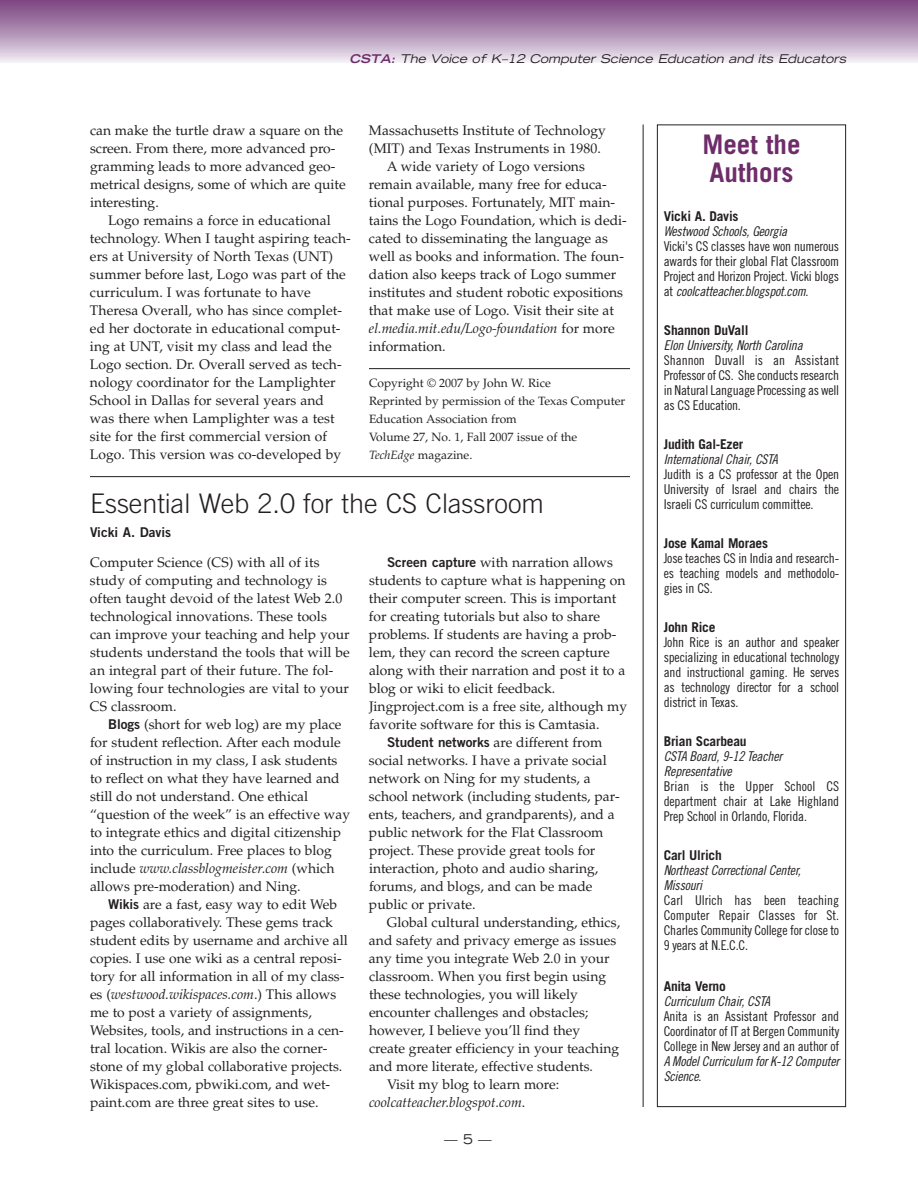
<style>
.page{position:relative;width:918px;height:1188px;background:#fff}
.page>*{position:absolute;margin:0;border:0;box-sizing:border-box;transform-origin:0 0}
.t1{font:300 27px "Trade Gothic";color:#231f20}
.t2{font:700 27px/28.5px "Trade Gothic";color:#6e2d6a}
.t3{font:13.8px/18px "Palatino";color:#231f20}
.t4{font:italic 13.8px "Palatino";color:#231f20}
.t5{font:13.5px/15px "Trade Gothic Cond Eighteen";letter-spacing:-.015em;color:#231f20;text-align:justify}
.t6{font:13.5px/15px "Trade Gothic Cond Eighteen Obl";letter-spacing:-.015em;color:#231f20}
.t7{font:700 13.5px "Trade Gothic";letter-spacing:-.015em;color:#231f20}
.t8{font:13.5px "Trade Gothic Bold Two";color:#231f20}
.t9{font:expanded 13.5px "Trade Gothic LH";color:#231f20}
.t10{font:12px/18px "Palatino";color:#231f20}
.t11{font:italic expanded 12px "Trade Gothic LH";color:#231f20}
.s1{font-weight:700;color:#6e2d6a}
.s2{font-style:normal}
.s3{font-style:italic}
.s4{font-family:"Trade Gothic Bold Two";font-size:13.5px}
.s5{font-family:"Trade Gothic Cond Eighteen"}
</style>
<div class="page">
<div style="left:0;top:0;width:918px;height:63px;background:linear-gradient(to bottom,#773f7d,#ede7f0)"></div>
<hr style="left:643px;top:124px;width:1px;height:983px;background:#231f20">
<div style="left:657px;top:124px;width:189px;height:983px;border:1px solid #231f20"></div>
<hr style="left:369px;top:368px;width:261px;height:1px;background:#231f20">
<hr style="left:90px;top:476px;width:540px;height:1px;background:#231f20">
<p class="t11" style="left:349px;top:54px;width:500px"><span class="s1">CSTA:</span> The Voice of K–12 Computer Science Education and its Educators</p>
<p class="t3" style="left:90px;top:123px;width:257px">can make the turtle draw a square on the screen. From there, more advanced pro&shy;gramming leads to more advanced geo&shy;metrical designs, some of which are quite interesting.</p>
<p class="t3" style="left:90px;top:213px;width:262px;text-indent:18px">Logo remains a force in educational technology. When I taught aspiring teach&shy;ers at University of North Texas (UNT) summer before last, Logo was part of the curriculum. I was fortunate to have Theresa Overall, who has since complet&shy;ed her doctorate in educational comput&shy;ing at UNT, visit my class and lead the Logo section. Dr. Overall served as tech&shy;nology coordinator for the Lamplighter School in Dallas for several years and was there when Lamplighter was a test site for the first commercial version of Logo. This version was co-developed by</p>
<p class="t3" style="left:369px;top:123px;width:238px">Massachusetts Institute of Technology</p>
<p class="t3" style="left:369px;top:141px;width:233px">(MIT) and Texas Instruments in 1980.</p>
<p class="t3" style="left:387px;top:159px;width:199px">A wide variety of Logo versions</p>
<p class="t3" style="left:369px;top:177px;width:239px">remain available, many free for educa-</p>
<p class="t3" style="left:369px;top:195px;width:248px">tional purposes. Fortunately, MIT main-</p>
<p class="t3" style="left:369px;top:213px;width:259px">tains the Logo Foundation, which is dedi-</p>
<p class="t3" style="left:369px;top:231px;width:240px">cated to disseminating the language as</p>
<p class="t3" style="left:369px;top:249px;width:256px">well as books and information. The foun-</p>
<p class="t3" style="left:369px;top:267px;width:249px">dation also keeps track of Logo summer</p>
<p class="t3" style="left:369px;top:285px;width:256px">institutes and student robotic expositions</p>
<p class="t3" style="left:369px;top:303px;width:247px">that make use of Logo. Visit their site at</p>
<p class="t4" style="left:369px;top:323px;width:247px">el.media.mit.edu/Logo-foundation <span class="s2">for more</span></p>
<p class="t3" style="left:369px;top:339px;width:78px">information.</p>
<p class="t10" style="left:369px;top:375px;width:258px">Copyright © 2007 by John W. Rice<br>Reprinted by permission of the Texas Computer<br>Education Association from<br>Volume 27, No. 1, Fall 2007 issue of the<br><span class="s3">TechEdge</span> magazine.</p>
<h1 class="t1" style="left:90px;top:494px;width:456px">Essential Web 2.0 for the CS Classroom</h1>
<p class="t8" style="left:90px;top:527px;width:83px">Vicki A. Davis</p>
<p class="t3" style="left:90px;top:555px;width:261px">Computer Science (CS) with all of its study of computing and technology is often taught devoid of the latest Web 2.0 technological innovations. These tools can improve your teaching and help your students understand the tools that will be an integral part of their future. The fol&shy;lowing four technologies are vital to your CS classroom.</p>
<p class="t3" style="left:90px;top:717px;width:262px;text-indent:18px"><span class="s4">Blogs</span> (short for web log) are my place for student reflection. After each module of instruction in my class, I ask students to reflect on what they have learned and still do not understand. One ethical “question of the week” is an effective way to integrate ethics and digital citizenship into the curriculum. Free places to blog include <span class="s3">www.classblogmeister.com</span> (which allows pre-moderation) and Ning.</p>
<p class="t3" style="left:90px;top:897px;width:260px;text-indent:18px"><span class="s4">Wikis</span> are a fast, easy way to edit Web pages collaboratively. These gems track student edits by username and archive all copies. I use one wiki as a central reposi&shy;tory for all information in all of my class&shy;es (<span class="s3">westwood.wikispaces.com</span>.) This allows me to post a variety of assignments, Websites, tools, and instructions in a cen&shy;tral location. Wikis are also the corner&shy;stone of my global collaborative projects.<br>Wikispaces.com, pbwiki.com, and wet&shy;paint.com are three great sites to use.</p>
<p class="t3" style="left:387px;top:555px;width:228px"><span class="s4">Screen capture</span> with narration allows</p>
<p class="t3" style="left:369px;top:573px;width:258px">students to capture what is happening on</p>
<p class="t3" style="left:369px;top:591px;width:249px">their computer screen. This is important</p>
<p class="t3" style="left:369px;top:609px;width:233px">for creating tutorials but also to share</p>
<p class="t3" style="left:369px;top:627px;width:249px">problems. If students are having a prob-</p>
<p class="t3" style="left:369px;top:645px;width:242px">lem, they can record the screen capture</p>
<p class="t3" style="left:369px;top:663px;width:258px">along with their narration and post it to a</p>
<p class="t3" style="left:369px;top:681px;width:188px">blog or wiki to elicit feedback.</p>
<p class="t3" style="left:369px;top:699px;width:260px">Jingproject.com is a free site, although my</p>
<p class="t3" style="left:369px;top:717px;width:232px">favorite software for this is Camtasia.</p>
<p class="t3" style="left:387px;top:735px;width:217px"><span class="s4">Student networks</span> are different from</p>
<p class="t3" style="left:369px;top:753px;width:239px">social networks. I have a private social</p>
<p class="t3" style="left:369px;top:771px;width:223px">network on Ning for my students, a</p>
<p class="t3" style="left:369px;top:789px;width:252px">school network (including students, par-</p>
<p class="t3" style="left:369px;top:807px;width:247px">ents, teachers, and grandparents), and a</p>
<p class="t3" style="left:369px;top:825px;width:236px">public network for the Flat Classroom</p>
<p class="t3" style="left:369px;top:843px;width:228px">project. These provide great tools for</p>
<p class="t3" style="left:369px;top:861px;width:231px">interaction, photo and audio sharing,</p>
<p class="t3" style="left:369px;top:879px;width:225px">forums, and blogs, and can be made</p>
<p class="t3" style="left:369px;top:897px;width:108px">public or private.</p>
<p class="t3" style="left:387px;top:915px;width:235px">Global cultural understanding, ethics,</p>
<p class="t3" style="left:369px;top:933px;width:249px">and safety and privacy emerge as issues</p>
<p class="t3" style="left:369px;top:951px;width:242px">any time you integrate Web 2.0 in your</p>
<p class="t3" style="left:369px;top:969px;width:239px">classroom. When you first begin using</p>
<p class="t3" style="left:369px;top:987px;width:210px">these technologies, you will likely</p>
<p class="t3" style="left:369px;top:1005px;width:221px">encounter challenges and obstacles;</p>
<p class="t3" style="left:369px;top:1023px;width:213px">however, I believe you’ll find they</p>
<p class="t3" style="left:369px;top:1041px;width:252px">create greater efficiency in your teaching</p>
<p class="t3" style="left:369px;top:1059px;width:226px">and more literate, effective students.</p>
<p class="t3" style="left:387px;top:1077px;width:174px">Visit my blog to learn more:</p>
<p class="t4" style="left:369px;top:1097px;width:158px">coolcatteacher.blogspot.com<span class="s2">.</span></p>
<p class="t9" style="left:444px;top:1134px;width:49px">—5—</p>
<h1 class="t2" style="left:702px;top:132px;width:100px">Meet the<br>Authors</h1>
<p class="t7" style="left:664px;top:211px;width:76px">Vicki A. Davis</p>
<p class="t6" style="left:664px;top:225px;width:125px">Westwood Schools, Georgia</p>
<p class="t5" style="left:664px;top:240px;width:177px">Vicki's CS classes have won numerous awards for their global Flat Classroom Project and Horizon Project. Vicki blogs</p>
<p class="t6" style="left:664px;top:285px;width:146px"><span class="s5">at</span> coolcatteacher.blogspot.com<span class="s5">.</span></p>
<p class="t7" style="left:664px;top:325px;width:86px">Shannon DuVall</p>
<p class="t6" style="left:664px;top:339px;width:140px">Elon University, North Carolina</p>
<p class="t5" style="left:664px;top:354px;width:177px">Shannon Duvall is an Assistant Professor of CS. She conducts research in Natural Language Processing as well as CS Education.</p>
<p class="t7" style="left:664px;top:439px;width:81px">Judith Gal-Ezer</p>
<p class="t6" style="left:664px;top:453px;width:116px">International Chair, CSTA</p>
<p class="t5" style="left:664px;top:468px;width:177px">Judith is a CS professor at the Open University of Israel and chairs the Israeli CS curriculum committee.</p>
<p class="t7" style="left:664px;top:538px;width:106px">Jose Kamal Moraes</p>
<p class="t5" style="left:664px;top:552px;width:177px">Jose teaches CS in India and research&shy;es teaching models and methodolo&shy;gies in CS.</p>
<p class="t7" style="left:664px;top:622px;width:53px">John Rice</p>
<p class="t5" style="left:664px;top:636px;width:177px">John Rice is an author and speaker specializing in educational technology and instructional gaming. He serves as technology director for a school district in Texas.</p>
<p class="t7" style="left:664px;top:736px;width:84px">Brian Scarbeau</p>
<p class="t6" style="left:664px;top:750px;width:120px">CSTA Board, 9-12 Teacher<br>Representative</p>
<p class="t5" style="left:664px;top:780px;width:177px">Brian is the Upper School CS department chair at Lake Highland Prep School in Orlando, Florida.</p>
<p class="t7" style="left:664px;top:850px;width:60px">Carl Ulrich</p>
<p class="t6" style="left:664px;top:864px;width:139px">Northeast Correctional Center,<br>Missouri</p>
<p class="t5" style="left:664px;top:894px;width:177px">Carl Ulrich has been teaching Computer Repair Classes for St.<br>Charles Community College for close to 9 years at N.E.C.C.</p>
<p class="t7" style="left:664px;top:981px;width:64px">Anita Verno</p>
<p class="t6" style="left:664px;top:995px;width:108px">Curriculum Chair, CSTA</p>
<p class="t5" style="left:664px;top:1010px;width:177px">Anita is an Assistant Professor and Coordinator of IT at Bergen Community College in New Jersey and an author of</p>
<p class="t6" style="left:664px;top:1055px;width:177px">A Model Curriculum for K-12 Computer<br>Science<span class="s5">.</span></p>
</div>
